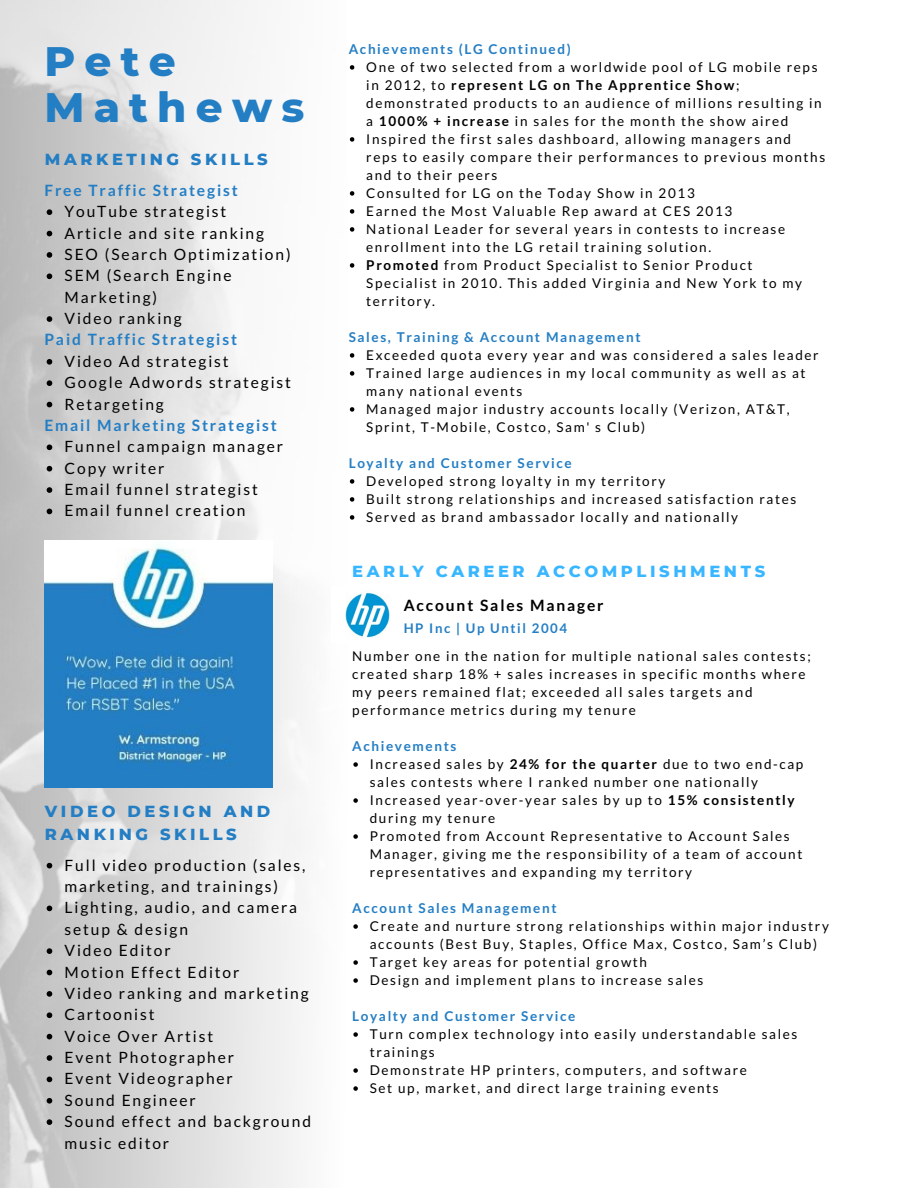
<style>
.page{position:relative;width:918px;height:1188px;background:#fff}
.page>*{position:absolute;margin:0;border:0;box-sizing:border-box;transform-origin:0 0}
.t1{font:800 42px/46.2px "Montserrat";letter-spacing:.22em;color:#247ec4}
.t2{font:800 16.35px/22.5px "Montserrat";letter-spacing:.22em;color:#247ec4}
.t3{font:800 16.35px "Montserrat";letter-spacing:.22em;color:#38b6ff}
.t4{font:15.6px/21.3px "Lato";letter-spacing:.12em;color:#000}
.t5{font:700 15.6px "Lato";letter-spacing:.12em;color:#247ec4}
.t6{font:700 15.6px "Lato";letter-spacing:.12em;color:#000}
.t7{font:13.5px/18px "Lato";letter-spacing:.12em;color:#000}
.t8{font:700 13.5px "Lato";letter-spacing:.12em;color:#247ec4}
.t9{font:700 13.2px "Lato";letter-spacing:.12em;color:#247ec4}
.s1{font-weight:700}
</style>
<div class="page">
<svg style="left:0;top:0;width:350px;height:1188px"></svg>
<img style="left:331px;top:586px;width:59px;height:57px">
<svg style="left:353px;top:762px;width:5px;height:5px"></svg>
<svg style="left:353px;top:798px;width:5px;height:5px"></svg>
<svg style="left:353px;top:834px;width:5px;height:5px"></svg>
<svg style="left:353px;top:924px;width:5px;height:5px"></svg>
<svg style="left:353px;top:960px;width:5px;height:5px"></svg>
<svg style="left:353px;top:978px;width:5px;height:5px"></svg>
<svg style="left:353px;top:1032px;width:5px;height:5px"></svg>
<svg style="left:353px;top:1068px;width:5px;height:5px"></svg>
<svg style="left:353px;top:1086px;width:5px;height:5px"></svg>
<img style="left:44px;top:541px;width:229px;height:246px">
<svg style="left:47px;top:863px;width:5px;height:5px"></svg>
<svg style="left:47px;top:906px;width:5px;height:5px"></svg>
<svg style="left:47px;top:948px;width:5px;height:6px"></svg>
<svg style="left:47px;top:970px;width:5px;height:5px"></svg>
<svg style="left:47px;top:991px;width:5px;height:6px"></svg>
<svg style="left:47px;top:1012px;width:5px;height:6px"></svg>
<svg style="left:47px;top:1034px;width:5px;height:5px"></svg>
<svg style="left:47px;top:1055px;width:5px;height:6px"></svg>
<svg style="left:47px;top:1077px;width:5px;height:5px"></svg>
<svg style="left:47px;top:1098px;width:5px;height:6px"></svg>
<svg style="left:47px;top:1119px;width:5px;height:6px"></svg>
<svg style="left:350px;top:65px;width:4px;height:5px"></svg>
<svg style="left:350px;top:137px;width:4px;height:5px"></svg>
<svg style="left:350px;top:191px;width:4px;height:5px"></svg>
<svg style="left:350px;top:209px;width:4px;height:5px"></svg>
<svg style="left:350px;top:227px;width:4px;height:5px"></svg>
<svg style="left:350px;top:263px;width:4px;height:5px"></svg>
<svg style="left:350px;top:353px;width:4px;height:5px"></svg>
<svg style="left:350px;top:371px;width:4px;height:5px"></svg>
<svg style="left:350px;top:407px;width:4px;height:5px"></svg>
<svg style="left:350px;top:479px;width:4px;height:5px"></svg>
<svg style="left:350px;top:497px;width:4px;height:5px"></svg>
<svg style="left:350px;top:515px;width:4px;height:5px"></svg>
<svg style="left:47px;top:209px;width:5px;height:6px"></svg>
<svg style="left:47px;top:231px;width:5px;height:5px"></svg>
<svg style="left:47px;top:252px;width:5px;height:6px"></svg>
<svg style="left:47px;top:273px;width:5px;height:6px"></svg>
<svg style="left:47px;top:316px;width:5px;height:6px"></svg>
<svg style="left:47px;top:359px;width:5px;height:6px"></svg>
<svg style="left:47px;top:380px;width:5px;height:6px"></svg>
<svg style="left:47px;top:402px;width:5px;height:5px"></svg>
<svg style="left:47px;top:444px;width:5px;height:6px"></svg>
<svg style="left:47px;top:466px;width:5px;height:5px"></svg>
<svg style="left:47px;top:487px;width:5px;height:6px"></svg>
<svg style="left:47px;top:509px;width:5px;height:5px"></svg>
<h1 class="t1" style="left:44px;top:38px;width:261px">Pete<br>Mathews</h1>
<p class="t2" style="left:45px;top:148px;width:224px">MARKETING SKILLS</p>
<p class="t5" style="left:44px;top:180px;width:195px">Free Traffic Strategist</p>
<p class="t4" style="left:65px;top:201px;width:228px">YouTube strategist<br>Article and site ranking<br>SEO (Search Optimization)<br>SEM (Search Engine<br>Marketing)<br>Video ranking</p>
<p class="t4" style="left:65px;top:350px;width:228px">Video Ad strategist<br>Google Adwords strategist<br>Retargeting</p>
<p class="t4" style="left:65px;top:436px;width:220px">Funnel campaign manager<br>Copy writer<br>Email funnel strategist<br>Email funnel creation</p>
<p class="t5" style="left:44px;top:330px;width:194px">Paid Traffic Strategist</p>
<p class="t5" style="left:44px;top:416px;width:234px">Email Marketing Strategist</p>
<p class="t2" style="left:45px;top:800px;width:227px">VIDEO DESIGN AND<br>RANKING SKILLS</p>
<p class="t4" style="left:65px;top:854px;width:248px">Full video production (sales, marketing, and trainings)<br>Lighting, audio, and camera setup &amp; design<br>Video Editor<br>Motion Effect Editor<br>Video ranking and marketing<br>Cartoonist<br>Voice Over Artist<br>Event Photographer<br>Event Videographer<br>Sound Engineer<br>Sound effect and background music editor</p>
<p class="t8" style="left:349px;top:41px;width:224px">Achievements (LG Continued)</p>
<p class="t7" style="left:366px;top:58px;width:460px">One of two selected from a worldwide pool of LG mobile reps in 2012, to <span class="s1">represent LG on The Apprentice Show</span>; demonstrated products to an audience of millions resulting in a <span class="s1">1000% + increase</span> in sales for the month the show aired Inspired the first sales dashboard, allowing managers and<br>reps to easily compare their performances to previous months and to their peers<br>Consulted for LG on the Today Show in 2013<br>Earned the Most Valuable Rep award at CES 2013<br>National Leader for several years in contests to increase enrollment into the LG retail training solution.<br><span class="s1">Promoted</span> from Product Specialist to Senior Product Specialist in 2010. This added Virginia and New York to my territory.</p>
<p class="t8" style="left:349px;top:329px;width:293px">Sales, Training &amp; Account Management</p>
<p class="t7" style="left:366px;top:346px;width:454px">Exceeded quota every year and was considered a sales leader Trained large audiences in my local community as well as at many national events<br>Managed major industry accounts locally (Verizon, AT&amp;T, Sprint, T-Mobile, Costco, Sam' s Club)</p>
<p class="t8" style="left:349px;top:455px;width:225px">Loyalty and Customer Service</p>
<p class="t7" style="left:366px;top:472px;width:431px">Developed strong loyalty in my territory<br>Built strong relationships and increased satisfaction rates<br>Served as brand ambassador locally and nationally</p>
<p class="t3" style="left:352px;top:561px;width:415px">EARLY CAREER ACCOMPLISHMENTS</p>
<p class="t6" style="left:404px;top:596px;width:201px">Account Sales Manager</p>
<p class="t9" style="left:404px;top:620px;width:165px">HP Inc | Up Until 2004</p>
<p class="t7" style="left:352px;top:647px;width:460px">Number one in the nation for multiple national sales contests; created sharp 18% + sales increases in specific months where my peers remained flat; exceeded all sales targets and performance metrics during my tenure</p>
<p class="t8" style="left:352px;top:738px;width:106px">Achievements</p>
<p class="t7" style="left:370px;top:755px;width:435px">Increased sales by <span class="s1">24% for the quarter</span> due to two end-cap sales contests where I ranked number one nationally Increased year-over-year sales by up to <span class="s1">15% consistently </span>during my tenure<br>Promoted from Account Representative to Account Sales Manager, giving me the responsibility of a team of account representatives and expanding my territory</p>
<p class="t8" style="left:352px;top:900px;width:206px">Account Sales Management</p>
<p class="t7" style="left:370px;top:917px;width:461px">Create and nurture strong relationships within major industry accounts (Best Buy, Staples, Office Max, Costco, Sam’s Club)<br>Target key areas for potential growth<br>Design and implement plans to increase sales</p>
<p class="t8" style="left:352px;top:1008px;width:225px">Loyalty and Customer Service</p>
<p class="t7" style="left:370px;top:1025px;width:429px">Turn complex technology into easily understandable sales trainings<br>Demonstrate HP printers, computers, and software<br>Set up, market, and direct large training events</p>
</div>
